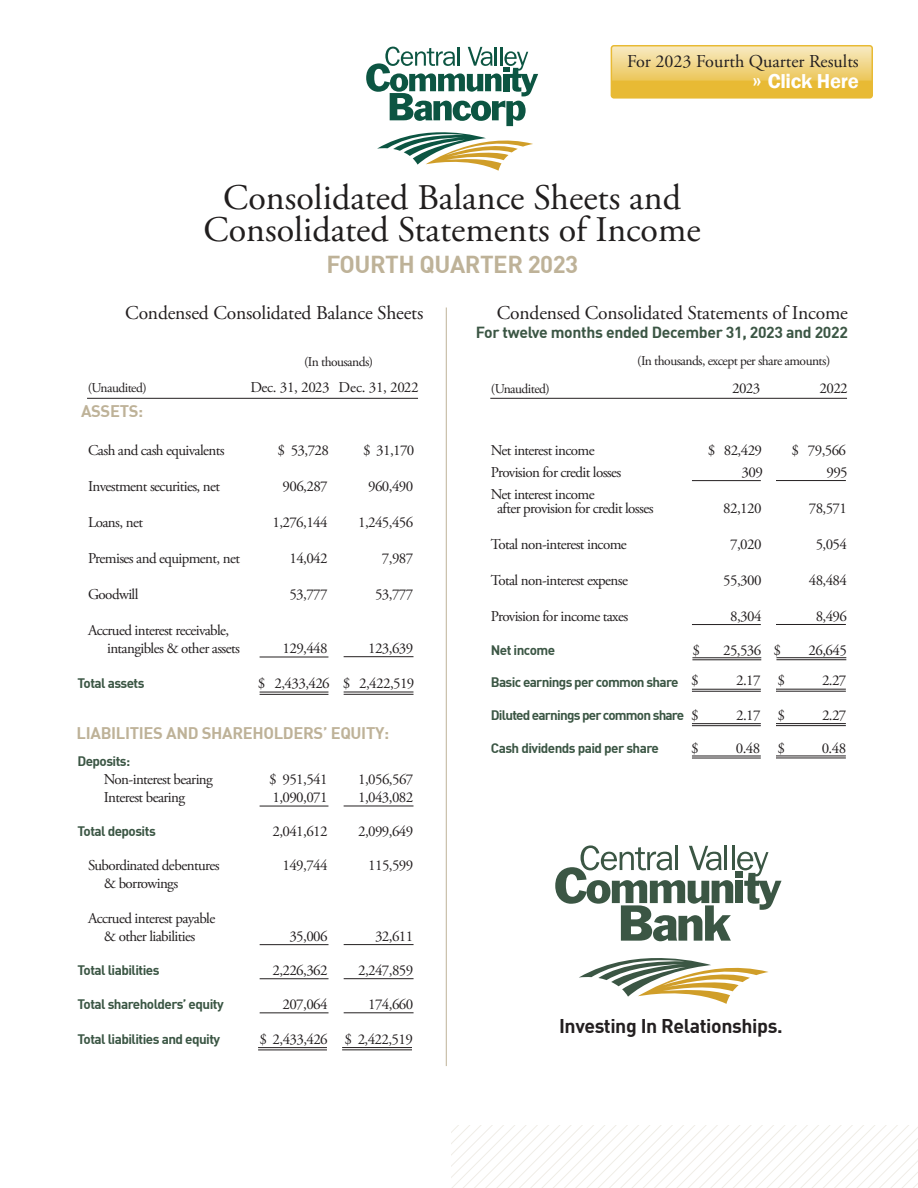
<style>
.page{position:relative;width:918px;height:1188px;background:#fff}
.page>*{position:absolute;margin:0;border:0;box-sizing:border-box;transform-origin:0 0}
.t1{font:36px/31.5px "Adobe Garamond Pro";color:#211e1e;text-align:center}
.t2{font:700 24px "DIN";letter-spacing:-.02em;color:#beb298}
.t3{font:600 20.7px "Franklin Gothic";letter-spacing:-.015em;color:#fff}
.t4{font:19.5px "Adobe Garamond Pro";letter-spacing:-.01em;color:#231f20}
.t5{font:700 19.5px "DIN";letter-spacing:-.02em;color:#231f20}
.t6{font:18.15px "Adobe Garamond Pro";color:#231f20}
.t7{font:700 16.5px "DIN";letter-spacing:-.02em;color:#beb298}
.t8{font:700 15.75px "DIN";letter-spacing:-.02em;color:#3b5644}
.t9{font:15px/18px "Adobe Garamond Pro";letter-spacing:-.04em;color:#231f20}
.t10{font:15px "Adobe Garamond Pro";letter-spacing:-.02em;color:#231f20}
.t11{font:700 13.5px "DIN";letter-spacing:-.04em;color:#3b5644}
.t12{font:13.5px "Adobe Garamond Pro";letter-spacing:-.04em;color:#231f20}
.t13{font:700 13.5px "DIN";letter-spacing:-.06em;color:#3b5644}
.s1{font-size:27px}
</style>
<div class="page">
<hr style="left:446px;top:308px;width:1px;height:758px;background:#beb298">
<hr style="left:692px;top:480px;width:69px;height:1px;background:#231f20">
<hr style="left:776px;top:480px;width:70px;height:1px;background:#231f20">
<hr style="left:692px;top:624px;width:69px;height:1px;background:#231f20">
<hr style="left:776px;top:624px;width:70px;height:1px;background:#231f20">
<hr style="left:490px;top:398px;width:357px;height:1px;background:#231f20">
<hr style="left:260px;top:944px;width:69px;height:1px;background:#231f20">
<hr style="left:344px;top:944px;width:70px;height:1px;background:#231f20">
<hr style="left:87px;top:398px;width:331px;height:1px;background:#231f20">
<hr style="left:344px;top:656px;width:69px;height:1px;background:#231f20">
<hr style="left:260px;top:657px;width:68px;height:1px;background:#231f20">
<hr style="left:344px;top:692px;width:69px;height:1px;background:#231f20">
<hr style="left:344px;top:694px;width:70px;height:1px;background:#231f20">
<hr style="left:260px;top:692px;width:68px;height:1px;background:#231f20">
<hr style="left:260px;top:694px;width:68px;height:1px;background:#231f20">
<hr style="left:260px;top:806px;width:68px;height:1px;background:#231f20">
<hr style="left:344px;top:806px;width:69px;height:1px;background:#231f20">
<hr style="left:344px;top:978px;width:70px;height:1px;background:#231f20">
<hr style="left:260px;top:978px;width:69px;height:1px;background:#231f20">
<hr style="left:260px;top:1012px;width:69px;height:1px;background:#231f20">
<hr style="left:344px;top:1012px;width:70px;height:1px;background:#231f20">
<hr style="left:258px;top:1047px;width:69px;height:1px;background:#231f20">
<hr style="left:258px;top:1050px;width:69px;height:1px;background:#231f20">
<hr style="left:342px;top:1047px;width:70px;height:1px;background:#231f20">
<hr style="left:342px;top:1049px;width:70px;height:1px;background:#231f20">
<hr style="left:776px;top:689px;width:70px;height:1px;background:#231f20">
<hr style="left:692px;top:689px;width:69px;height:1px;background:#231f20">
<hr style="left:776px;top:691px;width:70px;height:1px;background:#231f20">
<hr style="left:692px;top:691px;width:69px;height:1px;background:#231f20">
<hr style="left:776px;top:723px;width:70px;height:1px;background:#231f20">
<hr style="left:692px;top:723px;width:69px;height:1px;background:#231f20">
<hr style="left:776px;top:725px;width:70px;height:1px;background:#231f20">
<hr style="left:692px;top:725px;width:69px;height:1px;background:#231f20">
<hr style="left:776px;top:657px;width:70px;height:1px;background:#231f20">
<hr style="left:692px;top:657px;width:69px;height:1px;background:#231f20">
<hr style="left:776px;top:659px;width:70px;height:1px;background:#231f20">
<hr style="left:692px;top:659px;width:69px;height:1px;background:#231f20">
<hr style="left:776px;top:756px;width:70px;height:1px;background:#231f20">
<hr style="left:692px;top:756px;width:69px;height:1px;background:#231f20">
<hr style="left:776px;top:758px;width:70px;height:1px;background:#231f20">
<hr style="left:692px;top:758px;width:69px;height:1px;background:#231f20">
<div style="left:611px;top:45px;width:262px;height:54px;background:#e8ba34;border-radius:3px"></div>
<svg style="left:612px;top:46px;width:260px;height:35px;background:#f1d78b"></svg>
<svg style="left:366px;top:47px;width:172px;height:124px"></svg>
<svg style="left:555px;top:845px;width:227px;height:159px"></svg>
<svg style="left:452px;top:1126px;width:466px;height:62px"></svg>
<p class="t6" style="left:627px;top:50px;width:233px">For 2023 Fourth Quarter Results</p>
<p class="t3" style="left:752px;top:68px;width:108px"><span class="s1">»</span> Click Here</p>
<h1 class="t1" style="left:204px;top:183px;width:499px">Consolidated Balance Sheets and<br>Consolidated Statements of Income</h1>
<h2 class="t2" style="left:326px;top:249px;width:254px">FOURTH QUARTER 2023</h2>
<p class="t4" style="left:125px;top:301px;width:300px">Condensed Consolidated Balance Sheets</p>
<p class="t12" style="left:304px;top:353px;width:71px">(In thousands)</p>
<p class="t10" style="left:250px;top:378px;width:170px">Dec. 31, 2023 Dec. 31, 2022</p>
<p class="t12" style="left:88px;top:380px;width:60px">(Unaudited)</p>
<p class="t7" style="left:81px;top:401px;width:64px">ASSETS:</p>
<p class="t9" style="left:88px;top:442px;width:138px">Cash and cash equivalents</p>
<p class="t9" style="left:88px;top:478px;width:133px">Investment securities, net</p>
<p class="t9" style="left:88px;top:514px;width:56px">Loans, net</p>
<p class="t9" style="left:88px;top:550px;width:153px">Premises and equipment, net</p>
<p class="t9" style="left:88px;top:586px;width:52px">Goodwill</p>
<p class="t9" style="left:107px;top:622px;width:135px;text-indent:-19px">Accrued interest receivable, intangibles &amp; other assets</p>
<p class="t11" style="left:77px;top:675px;width:69px">Total assets</p>
<p class="t7" style="left:77px;top:722px;width:314px">LIABILITIES AND SHAREHOLDERS’ EQUITY:</p>
<p class="t11" style="left:77px;top:752px;width:55px">Deposits:</p>
<p class="t9" style="left:104px;top:771px;width:111px">Non-interest bearing<br>Interest bearing</p>
<p class="t11" style="left:77px;top:823px;width:80px">Total deposits</p>
<p class="t9" style="left:104px;top:857px;width:117px;text-indent:-16px">Subordinated debentures &amp; borrowings</p>
<p class="t9" style="left:88px;top:910px;width:129px;text-align:center">Accrued interest payable &amp; other liabilities</p>
<p class="t11" style="left:77px;top:962px;width:84px">Total liabilities</p>
<p class="t11" style="left:77px;top:996px;width:148px">Total shareholders’ equity</p>
<p class="t11" style="left:77px;top:1030px;width:144px">Total liabilities and equity</p>
<p class="t9" style="left:278px;top:442px;width:53px">$ 53,728</p>
<p class="t9" style="left:363px;top:442px;width:53px">$ 31,170</p>
<p class="t9" style="left:283px;top:478px;width:47px">906,287</p>
<p class="t9" style="left:368px;top:478px;width:47px">960,490</p>
<p class="t9" style="left:272px;top:514px;width:57px">1,276,144</p>
<p class="t9" style="left:358px;top:514px;width:57px">1,245,456</p>
<p class="t9" style="left:289px;top:550px;width:40px">14,042</p>
<p class="t9" style="left:382px;top:550px;width:33px">7,987</p>
<p class="t9" style="left:289px;top:586px;width:40px">53,777</p>
<p class="t9" style="left:375px;top:586px;width:40px">53,777</p>
<p class="t9" style="left:283px;top:640px;width:47px">129,448</p>
<p class="t9" style="left:368px;top:640px;width:47px">123,639</p>
<p class="t9" style="left:258px;top:675px;width:158px">$ 2,433,426 $ 2,422,519</p>
<p class="t9" style="left:269px;top:771px;width:60px">$ 951,541</p>
<p class="t9" style="left:358px;top:771px;width:57px">1,056,567</p>
<p class="t9" style="left:272px;top:789px;width:57px">1,090,071</p>
<p class="t9" style="left:358px;top:789px;width:57px">1,043,082</p>
<p class="t9" style="left:272px;top:823px;width:57px">2,041,612</p>
<p class="t9" style="left:358px;top:823px;width:57px">2,099,649</p>
<p class="t9" style="left:283px;top:857px;width:47px">149,744</p>
<p class="t9" style="left:368px;top:857px;width:47px">115,599</p>
<p class="t9" style="left:289px;top:928px;width:40px">35,006</p>
<p class="t9" style="left:375px;top:928px;width:40px">32,611</p>
<p class="t9" style="left:272px;top:962px;width:57px">2,226,362</p>
<p class="t9" style="left:358px;top:962px;width:57px">2,247,859</p>
<p class="t9" style="left:283px;top:996px;width:47px">207,064</p>
<p class="t9" style="left:368px;top:996px;width:47px">174,660</p>
<p class="t9" style="left:259px;top:1030px;width:155px">$ 2,433,426 $ 2,422,519</p>
<p class="t4" style="left:497px;top:301px;width:353px">Condensed Consolidated Statements of Income</p>
<p class="t8" style="left:476px;top:322px;width:374px">For twelve months ended December 31, 2023 and 2022</p>
<p class="t12" style="left:637px;top:353px;width:195px">(In thousands, except per share amounts)</p>
<p class="t12" style="left:491px;top:381px;width:60px">(Unaudited)</p>
<p class="t9" style="left:732px;top:380px;width:30px">2023</p>
<p class="t9" style="left:820px;top:380px;width:30px">2022</p>
<p class="t9" style="left:491px;top:440px;width:132px;line-height:22.2px">Net interest income<br>Provision for credit losses<br>Net interest income</p>
<p class="t9" style="left:497px;top:499px;width:158px">after provision for credit losses</p>
<p class="t9" style="left:491px;top:535px;width:137px">Total non-interest income</p>
<p class="t9" style="left:491px;top:571px;width:139px">Total non-interest expense</p>
<p class="t9" style="left:491px;top:607px;width:139px">Provision for income taxes</p>
<p class="t11" style="left:491px;top:641px;width:66px">Net income</p>
<p class="t11" style="left:491px;top:674px;width:189px">Basic earnings per common share</p>
<p class="t13" style="left:491px;top:706px;width:195px">Diluted earnings per common share</p>
<p class="t11" style="left:491px;top:739px;width:170px">Cash dividends paid per share</p>
<p class="t9" style="left:708px;top:440px;width:57px;line-height:22.2px;text-align:right">$ 82,429<br>309</p>
<p class="t9" style="left:792px;top:440px;width:58px;line-height:22.2px;text-align:right">$ 79,566<br>995</p>
<p class="t9" style="left:723px;top:499px;width:40px">82,120</p>
<p class="t9" style="left:809px;top:499px;width:40px">78,571</p>
<p class="t9" style="left:730px;top:535px;width:33px">7,020</p>
<p class="t9" style="left:816px;top:535px;width:33px">5,054</p>
<p class="t9" style="left:723px;top:571px;width:40px">55,300</p>
<p class="t9" style="left:809px;top:571px;width:40px">48,484</p>
<p class="t9" style="left:730px;top:607px;width:33px">8,304</p>
<p class="t9" style="left:816px;top:607px;width:33px">8,496</p>
<p class="t9" style="left:693px;top:642px;width:9px">$</p>
<p class="t9" style="left:723px;top:642px;width:40px">25,536</p>
<p class="t9" style="left:691px;top:672px;width:9px">$</p>
<p class="t9" style="left:736px;top:672px;width:26px">2.17</p>
<p class="t9" style="left:773px;top:642px;width:9px">$</p>
<p class="t9" style="left:809px;top:642px;width:40px">26,645</p>
<p class="t9" style="left:777px;top:672px;width:9px">$</p>
<p class="t9" style="left:822px;top:672px;width:26px">2.27</p>
<p class="t9" style="left:691px;top:707px;width:9px">$</p>
<p class="t9" style="left:736px;top:707px;width:26px">2.17</p>
<p class="t9" style="left:777px;top:707px;width:9px">$</p>
<p class="t9" style="left:822px;top:707px;width:26px">2.27</p>
<p class="t9" style="left:691px;top:740px;width:9px">$</p>
<p class="t9" style="left:736px;top:740px;width:26px">0.48</p>
<p class="t9" style="left:777px;top:739px;width:9px">$</p>
<p class="t9" style="left:822px;top:739px;width:26px">0.48</p>
<p class="t5" style="left:559px;top:1013px;width:225px">Investing In Relationships.</p>
</div>
